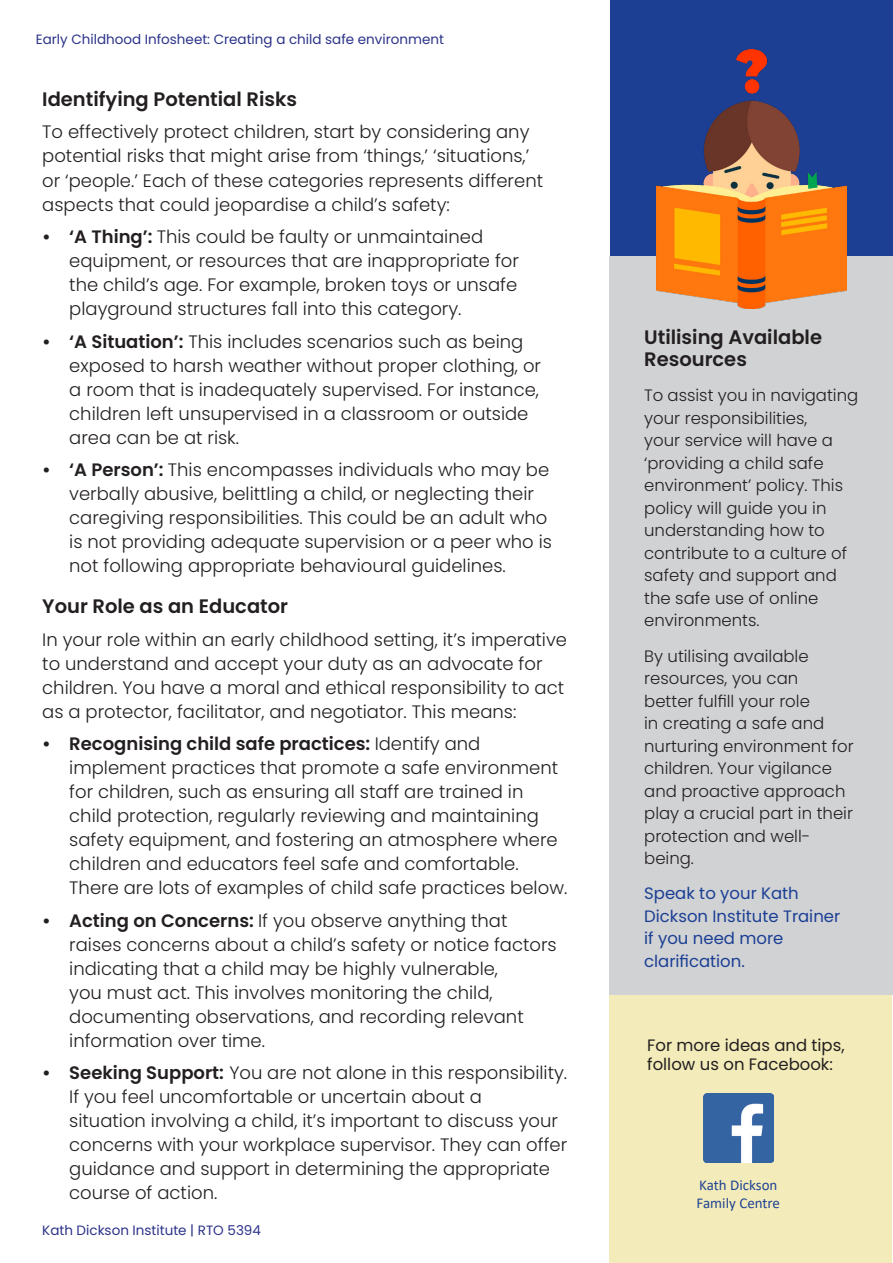
<style>
.page{position:relative;width:893px;height:1263px;background:#fff}
.page>*{position:absolute;margin:0;border:0;box-sizing:border-box;transform-origin:0 0}
.t1{font:600 19.5px/22.5px "Poppins";color:#231f20}
.t2{font:300 18px/24px "Poppins";color:#231f20}
.t3{font:300 16.5px/22.5px "Poppins";color:#231f20}
.t4{font:16.5px/22.5px "Poppins";color:#1b3f94}
.t5{font:16.5px/19.8px "Poppins";color:#231f20}
.t6{font:15px/18px "Calibri";color:#214393}
.t7{font:13.5px "Poppins";color:#2c3389}
.s1{font-weight:600}
</style>
<div class="page">
<div style="left:609px;top:995px;width:283px;height:268px;background:#f3ecba"></div>
<div style="left:611px;top:0;width:282px;height:257px;background:#1c3f94"></div>
<div style="left:609px;top:257px;width:284px;height:738px;background:#d1d2d4"></div>
<img style="left:656px;top:49px;width:190px;height:259px">
<img style="left:703px;top:1093px;width:70px;height:70px">
<p class="t7" style="left:36px;top:31px;width:410px">Early Childhood Infosheet: Creating a child safe environment</p>
<p class="t1" style="left:42px;top:88px;width:256px">Identifying Potential Risks</p>
<p class="t2" style="left:42px;top:120px;width:502px">To effectively protect children, start by considering any potential risks that might arise from ‘things,’ ‘situations,’ or ‘people.’ Each of these categories represents different aspects that could jeopardise a child’s safety:</p>
<p class="t2" style="left:69px;top:225px;width:451px;text-indent:-27px"><span class="s1">• ‘A Thing’:</span> This could be faulty or unmaintained equipment, or resources that are inappropriate for the child’s age. For example, broken toys or unsafe playground structures fall into this category.</p>
<p class="t2" style="left:69px;top:329px;width:473px;text-indent:-27px"><span class="s1">• ‘A Situation’:</span> This includes scenarios such as being exposed to harsh weather without proper clothing, or a room that is inadequately supervised. For instance, children left unsupervised in a classroom or outside area can be at risk.</p>
<p class="t2" style="left:69px;top:458px;width:484px;text-indent:-27px"><span class="s1">• ‘A Person’:</span> This encompasses individuals who may be verbally abusive, belittling a child, or neglecting their caregiving responsibilities. This could be an adult who is not providing adequate supervision or a peer who is not following appropriate behavioural guidelines.</p>
<p class="t1" style="left:42px;top:595px;width:247px">Your Role as an Educator</p>
<p class="t2" style="left:42px;top:627px;width:526px">In your role within an early childhood setting, it’s imperative to understand and accept your duty as an advocate for children. You have a moral and ethical responsibility to act as a protector, facilitator, and negotiator. This means:</p>
<p class="t2" style="left:69px;top:732px;width:499px;text-indent:-27px"><span class="s1">• Recognising child safe practices:</span> Identify and implement practices that promote a safe environment for children, such as ensuring all staff are trained in child protection, regularly reviewing and maintaining safety equipment, and fostering an atmosphere where children and educators feel safe and comfortable.<br>There are lots of examples of child safe practices below.</p>
<p class="t2" style="left:69px;top:908px;width:489px;text-indent:-27px"><span class="s1">• Acting on Concerns:</span> If you observe anything that raises concerns about a child’s safety or notice factors indicating that a child may be highly vulnerable,<br>you must act. This involves monitoring the child, documenting observations, and recording relevant information over time.</p>
<p class="t2" style="left:69px;top:1061px;width:499px;text-indent:-27px"><span class="s1">• Seeking Support:</span> You are not alone in this responsibility.<br>If you feel uncomfortable or uncertain about a<br>situation involving a child, it’s important to discuss your concerns with your workplace supervisor. They can offer guidance and support in determining the appropriate course of action.</p>
<p class="t7" style="left:42px;top:1222px;width:220px">Kath Dickson Institute | RTO 5394</p>
<p class="t1" style="left:644px;top:326px;width:179px">Utilising Available<br>Resources</p>
<p class="t3" style="left:644px;top:384px;width:216px">To assist you in navigating your responsibilities,<br>your service will have a ‘providing a child safe environment’ policy. This policy will guide you in understanding how to contribute to a culture of safety and support and the safe use of online environments.</p>
<p class="t3" style="left:644px;top:645px;width:211px">By utilising available resources, you can<br>better fulfill your role<br>in creating a safe and nurturing environment for children. Your vigilance and proactive approach play a crucial part in their protection and well&shy;being.</p>
<p class="t4" style="left:644px;top:882px;width:198px">Speak to your Kath<br>Dickson Institute Trainer if you need more clarification.</p>
<p class="t5" style="left:647px;top:1035px;width:199px">For more ideas and tips, follow us on Facebook:</p>
<p class="t6" style="left:697px;top:1175px;width:85px">Kath Dickson<br>Family Centre</p>
</div>
